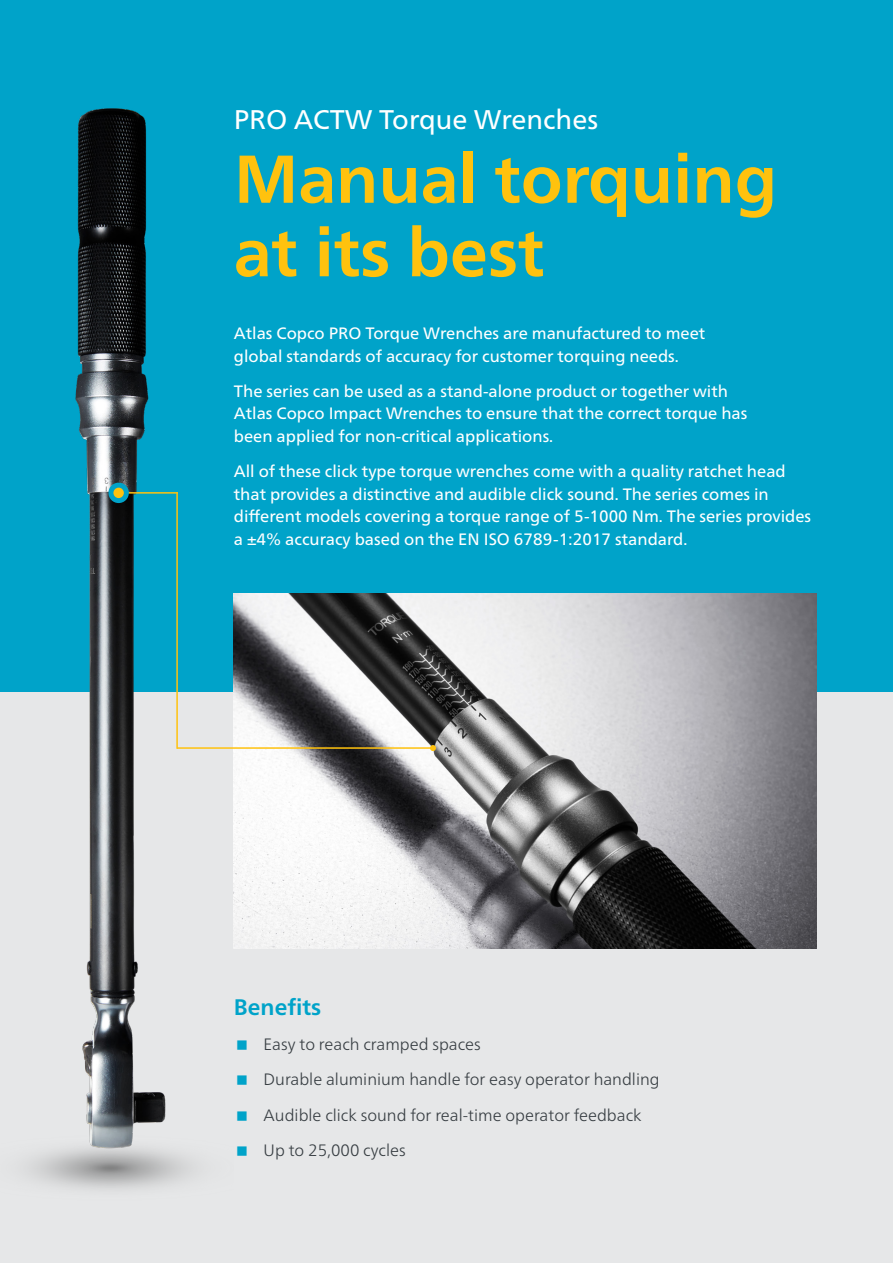
<style>
.page{position:relative;width:893px;height:1263px;background:#fff}
.page>*{position:absolute;margin:0;border:0;box-sizing:border-box;transform-origin:0 0}
.t1{font:700 67.5px/73.5px "Neue Frutiger World";color:#ffc20e}
.t2{font:27px "Neue Frutiger World";color:#fff}
.t3{font:700 22.5px "Neue Frutiger World";color:#00a3c9}
.t4{font:16.5px/22.5px "Neue Frutiger World";color:#fff}
.t5{font:300 16.5px/35.2px "Neue Frutiger World";color:#373d42}
</style>
<div class="page">
<div style="left:0;top:623px;width:893px;height:640px;background:#e6e7e8"></div>
<div style="left:0;top:0;width:893px;height:692px;background:#00a3c9"></div>
<img style="left:27px;top:108px;width:207px;height:1082px">
<img style="left:234px;top:593px;width:582px;height:355px">
<hr style="left:119px;top:492px;width:59px;height:2px;background:#ffc20e">
<hr style="left:177px;top:747px;width:256px;height:2px;background:#ffc20e">
<svg style="left:430px;top:745px;width:6px;height:6px"></svg>
<hr style="left:176px;top:492px;width:2px;height:257px;background:#ffc20e">
<div style="left:108px;top:483px;width:21px;height:20px;background:#00a3c9;border-radius:50%"></div>
<div style="left:113px;top:488px;width:11px;height:10px;background:#ffc20e;border-radius:50%"></div>
<h2 class="t2" style="left:234px;top:99px;width:366px">PRO ACTW Torque Wrenches</h2>
<h1 class="t1" style="left:234px;top:141px;width:545px">Manual torquing at its best</h1>
<p class="t4" style="left:234px;top:322px;width:473px">Atlas Copco PRO Torque Wrenches are manufactured to meet global standards of accuracy for customer torquing needs.</p>
<p class="t4" style="left:234px;top:380px;width:515px">The series can be used as a stand-alone product or together with<br>Atlas Copco Impact Wrenches to ensure that the correct torque has been applied for non-critical applications.</p>
<p class="t4" style="left:234px;top:460px;width:579px">All of these click type torque wrenches come with a quality ratchet head that provides a distinctive and audible click sound. The series comes in different models covering a torque range of 5-1000 Nm. The series provides a ±4% accuracy based on the EN ISO 6789-1:2017 standard.</p>
<h3 class="t3" style="left:234px;top:987px;width:89px">Benefits</h3>
<p class="t5" style="left:264px;top:1027px;width:397px">Easy to reach cramped spaces<br>Durable aluminium handle for easy operator handling Audible click sound for real-time operator feedback Up to 25,000 cycles</p>
</div>
